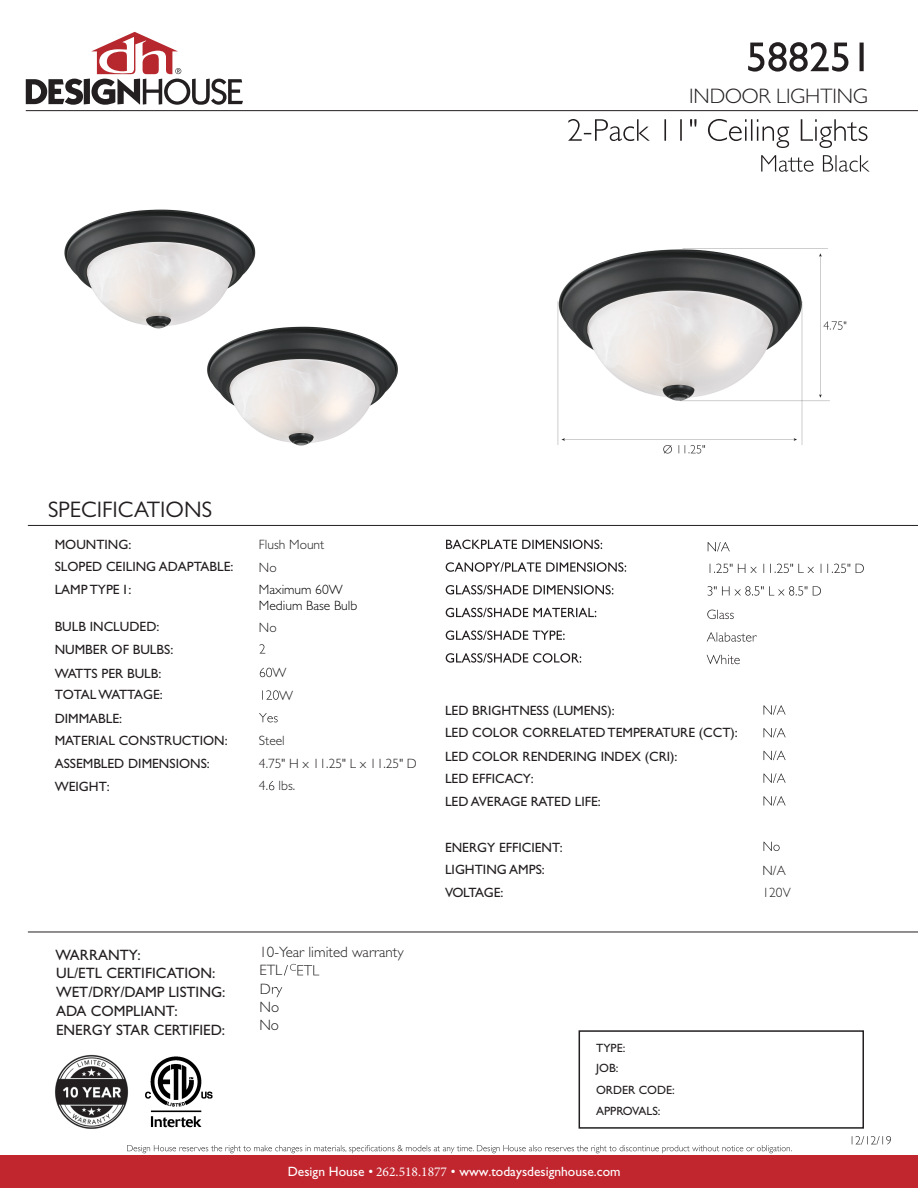
<style>
.page{position:relative;width:918px;height:1188px;background:#fff}
.page>*{position:absolute;margin:0;border:0;box-sizing:border-box;transform-origin:0 0}
.t1{font:22.5px "Gill Sans";color:#231f20}
.t2{font:300 21px "Gill Sans";color:#231f20}
.t3{font:15px/18.9px "Gill Sans Std";color:#231f20}
.t4{font:300 15px/18.3px "Gill Sans Std";color:#231f20}
.t5{font:13.5px/23.2px "Gill Sans Std";color:#231f20}
.t6{font:300 13.5px/22.6px "Gill Sans Std";color:#231f20}
.t7{font:13.5px "Gill Sans Std";color:#fff}
.t8{font:300 13.5px/16.2px "Gill Sans Std";color:#000}
.t9{font:12px/19.5px "Gill Sans Std";color:#231f20}
.s1{font-family:"Minion Pro"}
</style>
<div class="page">
<div style="left:0;top:1156px;width:918px;height:32px;background:#c1262f"></div>
<svg style="left:26px;top:32px;width:217px;height:73px"></svg>
<svg style="left:748px;top:42px;width:116px;height:30px"></svg>
<svg style="left:568px;top:119px;width:82px;height:22px"></svg>
<svg style="left:664px;top:119px;width:32px;height:22px"></svg>
<svg style="left:708px;top:119px;width:159px;height:29px"></svg>
<svg style="left:127px;top:1145px;width:665px;height:8px"></svg>
<div style="left:579px;top:1030px;width:285px;height:99px;border:2px solid #231f20"></div>
<hr style="left:26px;top:110px;width:892px;height:1px;background:#231f20">
<hr style="left:28px;top:525px;width:890px;height:1px;background:#231f20">
<svg style="left:761px;top:155px;width:109px;height:17px"></svg>
<svg style="left:852px;top:1136px;width:39px;height:8px"></svg>
<svg style="left:284px;top:964px;width:35px;height:12px"></svg>
<svg style="left:272px;top:987px;width:10px;height:10px"></svg>
<svg style="left:259px;top:644px;width:6px;height:10px"></svg>
<svg style="left:260px;top:668px;width:12px;height:9px"></svg>
<svg style="left:262px;top:690px;width:17px;height:10px"></svg>
<svg style="left:259px;top:713px;width:19px;height:9px"></svg>
<svg style="left:269px;top:781px;width:5px;height:9px"></svg>
<svg style="left:764px;top:705px;width:22px;height:10px"></svg>
<svg style="left:764px;top:728px;width:22px;height:9px"></svg>
<svg style="left:764px;top:751px;width:22px;height:9px"></svg>
<svg style="left:764px;top:773px;width:22px;height:10px"></svg>
<svg style="left:764px;top:796px;width:22px;height:10px"></svg>
<svg style="left:764px;top:842px;width:16px;height:9px"></svg>
<img style="left:55px;top:1055px;width:74px;height:74px">
<hr style="left:28px;top:932px;width:890px;height:1px;background:#231f20">
<img style="left:64px;top:209px;width:334px;height:237px">
<img style="left:557px;top:248px;width:290px;height:206px">
<svg style="left:446px;top:540px;width:156px;height:9px"></svg>
<svg style="left:446px;top:562px;width:180px;height:10px"></svg>
<svg style="left:446px;top:585px;width:167px;height:9px"></svg>
<svg style="left:446px;top:608px;width:150px;height:9px"></svg>
<svg style="left:446px;top:630px;width:119px;height:10px"></svg>
<svg style="left:446px;top:653px;width:135px;height:10px"></svg>
<svg style="left:708px;top:542px;width:22px;height:9px"></svg>
<svg style="left:710px;top:564px;width:154px;height:9px"></svg>
<svg style="left:708px;top:586px;width:113px;height:10px"></svg>
<svg style="left:707px;top:610px;width:27px;height:9px"></svg>
<svg style="left:707px;top:632px;width:50px;height:10px"></svg>
<svg style="left:707px;top:655px;width:33px;height:9px"></svg>
<img style="left:145px;top:1056px;width:68px;height:72px">
<h2 class="t2" style="left:689px;top:83px;width:180px">INDOOR LIGHTING</h2>
<h1 class="t1" style="left:48px;top:497px;width:166px">SPECIFICATIONS</h1>
<p class="t5" style="left:55px;top:534px;width:180px;line-height:21.8px">MOUNTING:<br>SLOPED CEILING ADAPTABLE:</p>
<p class="t5" style="left:55px;top:578px;width:78px">LAMP TYPE 1:</p>
<p class="t5" style="left:55px;top:615px;width:120px">BULB INCLUDED:<br>NUMBER OF BULBS:<br>WATTS PER BULB:</p>
<p class="t5" style="left:55px;top:683px;width:110px;line-height:23.7px">TOTAL WATTAGE:<br>DIMMABLE:</p>
<p class="t5" style="left:55px;top:729px;width:174px">MATERIAL CONSTRUCTION:<br>ASSEMBLED DIMENSIONS:<br>WEIGHT:</p>
<p class="t6" style="left:259px;top:533px;width:67px">Flush Mount<br>No</p>
<p class="t8" style="left:259px;top:582px;width:100px">Maximum 60W<br>Medium Base Bulb</p>
<p class="t6" style="left:259px;top:616px;width:19px">No</p>
<p class="t6" style="left:272px;top:661px;width:22px;text-align:center">W<br>W</p>
<p class="t6" style="left:259px;top:729px;width:159px">Steel<br>4.75" H x 11.25" L x 11.25" D</p>
<p class="t6" style="left:259px;top:774px;width:38px">4. lbs.</p>
<p class="t3" style="left:56px;top:945px;width:171px">WARRANTY:<br>UL/ETL CERTIFICATION:<br>WET/DRY/DAMP LISTING:<br>ADA COMPLIANT:</p>
<p class="t4" style="left:259px;top:943px;width:146px">10-Year limited warranty<br>ETL<br>D<br>No<br>No</p>
<p class="t3" style="left:56px;top:1021px;width:171px">ENERGY STAR CERTIFIED:</p>
<p class="t5" style="left:445px;top:700px;width:294px;line-height:21.8px">LED BRIGHTNESS (LUMENS):<br>LED COLOR CORRELATED TEMPERATURE (CCT):</p>
<p class="t5" style="left:445px;top:745px;width:234px;line-height:22.6px">LED COLOR RENDERING INDEX (CRI):<br>LED EFFICACY:<br>LED AVERAGE RATED LIFE:</p>
<p class="t5" style="left:445px;top:836px;width:119px;line-height:22.6px">ENERGY EFFICIENT:<br>LIGHTING AMPS:<br>VOLTAGE:</p>
<p class="t6" style="left:762px;top:859px;width:25px">N/A</p>
<p class="t6" style="left:762px;top:882px;width:30px">120V</p>
<p class="t9" style="left:596px;top:1038px;width:31px">TYPE:<br>JOB:</p>
<p class="t9" style="left:596px;top:1080px;width:80px;line-height:21px">ORDER CODE:<br>APPROVALS:</p>
<p class="t7" style="left:288px;top:1164px;width:334px">Design House • <span class="s1">262.518.1877</span> • www.todaysdesignhouse.com</p>
</div>
